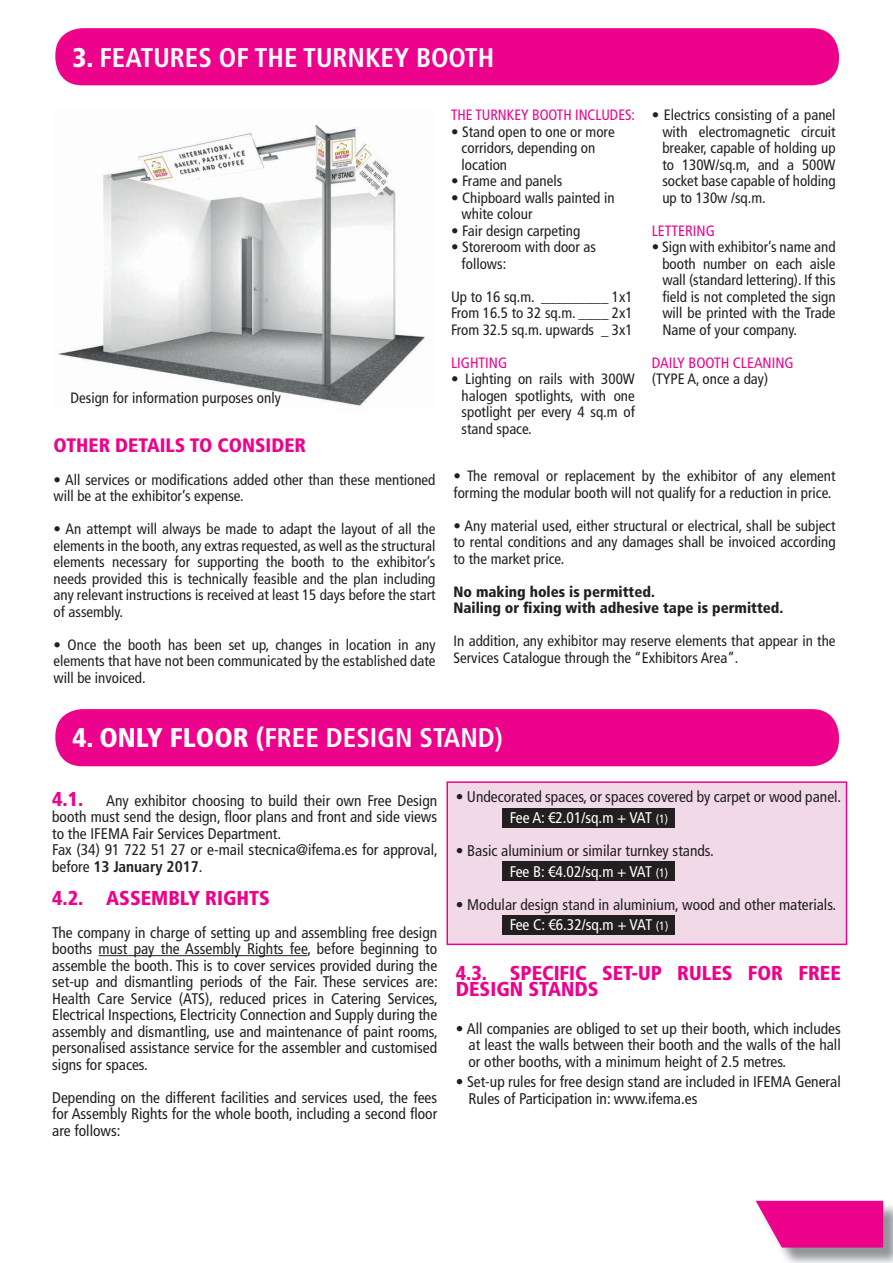
<style>
.page{position:relative;width:893px;height:1263px;background:#fff}
.page>*{position:absolute;margin:0;border:0;box-sizing:border-box;transform-origin:0 0}
.t1{font:700 condensed 27px "Frutiger LT Std";color:#fff}
.t2{font:900 condensed 20.1px/16.5px "Frutiger LT Std";color:#ed028c}
.t3{font:900 condensed 19.5px "Frutiger LT Std";color:#ed028c}
.t4{font:condensed 15.45px/16.5px "Frutiger LT Std";color:#231f20}
.t5{font:condensed 15px/16.5px "Frutiger LT Std";color:#231f20;text-align:justify}
.t6{font:900 condensed 15px/16.5px "Frutiger LT Std";color:#231f20}
.t7{font:condensed 15px "Frutiger LT Std";color:#ed028c}
.s1{font-weight:900}
.s2{font-weight:900;font-size:20.1px;color:#ed028c}
.s3{font-weight:700}
.s4{color:#fff}
.s5{font-size:12px;color:#fff}
</style>
<div class="page">
<div style="left:446px;top:781px;width:401px;height:164px;background:#f1d9e8;border:2px solid #ed028c"></div>
<div style="left:502px;top:808px;width:173px;height:20px;background:#231f20"></div>
<div style="left:502px;top:861px;width:173px;height:20px;background:#231f20"></div>
<div style="left:502px;top:915px;width:173px;height:20px;background:#231f20"></div>
<hr style="left:99px;top:955px;width:208px;height:1px;background:#231f20">
<img style="left:58px;top:124px;width:367px;height:282px">
<img style="left:780px;top:1203px;width:113px;height:60px">
<svg style="left:756px;top:1201px;width:127px;height:46px;background:#ee1a97"></svg>
<div style="left:55px;top:28px;width:784px;height:57px;background:#ed028c;border-radius:27px"></div>
<div style="left:55px;top:709px;width:784px;height:57px;background:#ed028c;border-radius:27px"></div>
<h1 class="t1" style="left:72px;top:41px;width:423px"><span class="s1">3.</span> FEATURES OF THE TURNKEY BOOTH</h1>
<p class="t5" style="left:71px;top:390px;width:212px">Design for information purposes only</p>
<h3 class="t3" style="left:54px;top:433px;width:254px">OTHER DETAILS TO CONSIDER</h3>
<p class="t5" style="left:54px;top:471px;width:383px">• All services or modifications added other than these mentioned will be at the exhibitor’s expense.</p>
<p class="t5" style="left:54px;top:521px;width:384px">• An attempt will always be made to adapt the layout of all the elements in the booth, any extras requested, as well as the structural elements necessary for supporting the booth to the exhibitor’s needs provided this is technically feasible and the plan including any relevant instructions is received at least 15 days before the start of assembly.</p>
<p class="t5" style="left:54px;top:636px;width:383px">• Once the booth has been set up, changes in location in any elements that have not been communicated by the established date will be invoiced.</p>
<p class="t7" style="left:451px;top:106px;width:185px">THE TURNKEY BOOTH INCLUDES:</p>
<p class="t5" style="left:462px;top:123px;width:155px;text-align:left;text-indent:-10px">• Stand open to one or more corridors, depending on location</p>
<p class="t5" style="left:451px;top:173px;width:113px">• Frame and panels</p>
<p class="t5" style="left:462px;top:189px;width:155px;text-indent:-10px">• Chipboard walls painted in white colour</p>
<p class="t5" style="left:451px;top:222px;width:131px">• Fair design carpeting</p>
<p class="t5" style="left:462px;top:239px;width:136px;text-indent:-10px">• Storeroom with door as follows:</p>
<p class="t5" style="left:451px;top:288px;width:183px">Up to 16 sq.m. _________ 1x1<br>From 16.5 to 32 sq.m. ____ 2x1<br>From 32.5 sq.m. upwards _ 3x1</p>
<p class="t7" style="left:451px;top:354px;width:58px">LIGHTING</p>
<p class="t5" style="left:462px;top:371px;width:175px;text-indent:-10px">• Lighting on rails with 300W halogen spotlights, with one spotlight per every 4 sq.m of stand space.</p>
<p class="t5" style="left:662px;top:107px;width:175px;text-indent:-10px">• Electrics consisting of a panel with electromagnetic circuit breaker, capable of holding up to 130W/sq.m, and a 500W socket base capable of holding up to 130w /sq.m.</p>
<p class="t7" style="left:652px;top:222px;width:65px">LETTERING</p>
<p class="t5" style="left:662px;top:239px;width:175px;text-indent:-10px">• Sign with exhibitor’s name and booth number on each aisle wall (standard lettering). If this field is not completed the sign will be printed with the Trade Name of your company.</p>
<p class="t7" style="left:652px;top:354px;width:143px">DAILY BOOTH CLEANING</p>
<p class="t5" style="left:652px;top:371px;width:118px">(TYPE A, once a day)</p>
<p class="t5" style="left:454px;top:468px;width:384px">• The removal or replacement by the exhibitor of any element forming the modular booth will not qualify for a reduction in price.</p>
<p class="t5" style="left:454px;top:518px;width:384px">• Any material used, either structural or electrical, shall be subject to rental conditions and any damages shall be invoiced according to the market price.</p>
<p class="t6" style="left:454px;top:583px;width:331px">No making holes is permitted.<br>Nailing or fixing with adhesive tape is permitted.</p>
<p class="t5" style="left:454px;top:633px;width:383px">In addition, any exhibitor may reserve elements that appear in the<br>Services Catalogue through the “Exhibitors Area”.</p>
<h1 class="t1" style="left:72px;top:722px;width:432px"><span class="s1">4. ONLY FLOOR (</span>FREE DESIGN STAND)</h1>
<p class="t4" style="left:52px;top:792px;width:387px"><span class="s2">4.1.</span> Any exhibitor choosing to build their own Free Design booth must send the design, floor plans and front and side views to the IFEMA Fair Services Department.<br>Fax (34) 91 722 51 27 or e-mail stecnica@ifema.es for approval, before <span class="s3">13 January 2017</span>.</p>
<h2 class="t2" style="left:52px;top:889px;width:219px">4.2. ASSEMBLY RIGHTS</h2>
<p class="t4" style="left:52px;top:924px;width:387px;text-align:justify">The company in charge of setting up and assembling free design booths must pay the Assembly Rights fee, before beginning to assemble the booth. This is to cover services provided during the set-up and dismantling periods of the Fair. These services are:<br>Health Care Service (ATS), reduced prices in Catering Services, Electrical Inspections, Electricity Connection and Supply during the assembly and dismantling, use and maintenance of paint rooms, personalised assistance service for the assembler and customised signs for spaces.</p>
<p class="t4" style="left:52px;top:1089px;width:387px;text-align:justify">Depending on the different facilities and services used, the fees for Assembly Rights for the whole booth, including a second floor are follows:</p>
<p class="t4" style="left:510px;top:786px;width:333px;line-height:20.7px;text-indent:-54px">• Undecorated spaces, or spaces covered by carpet or wood panel.<br><span class="s4">Fee A: €2.01/sq.m + VAT</span> <span class="s5">(1)</span></p>
<p class="t4" style="left:456px;top:840px;width:260px;line-height:20.7px;text-align:center">• Basic aluminium or similar turnkey stands.<br><span class="s4">Fee B: €4.02/sq.m + VAT</span> <span class="s5">(1)</span></p>
<p class="t4" style="left:510px;top:894px;width:328px;line-height:20.7px;text-indent:-54px">• Modular design stand in aluminium, wood and other materials.<br><span class="s4">Fee C: €6.32/sq.m + VAT</span> <span class="s5">(1)</span></p>
<h2 class="t2" style="left:456px;top:965px;width:387px">4.3. SPECIFIC SET-UP RULES FOR FREE<br>DESIGN STANDS</h2>
<p class="t4" style="left:468px;top:1020px;width:374px;text-align:justify;text-indent:-13px">• All companies are obliged to set up their booth, which includes at least the walls between their booth and the walls of the hall or other booths, with a minimum height of 2.5 metres.</p>
<p class="t4" style="left:468px;top:1074px;width:374px;text-indent:-13px">• Set-up rules for free design stand are included in IFEMA General<br>Rules of Participation in: www.ifema.es</p>
</div>
